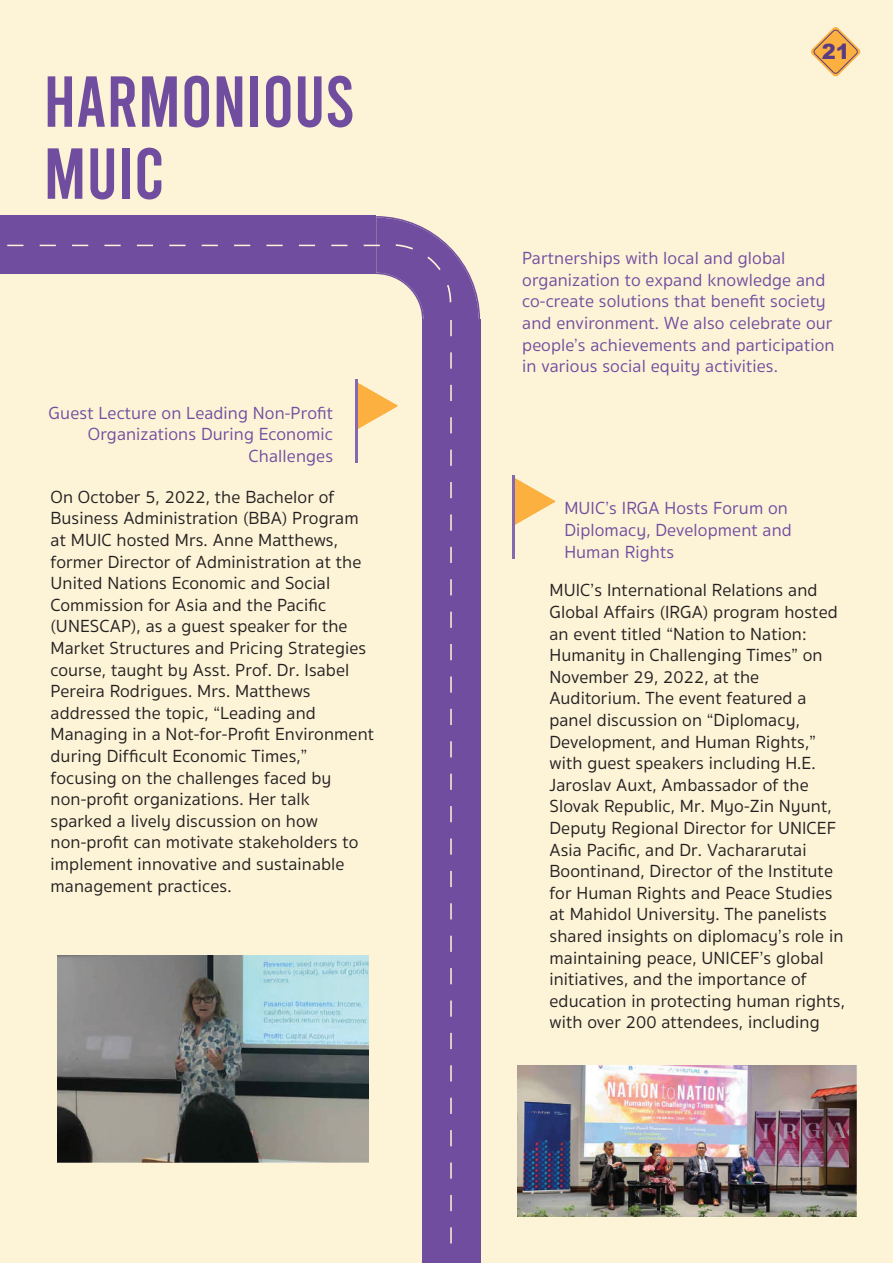
<style>
.page{position:relative;width:893px;height:1263px;background:#fdf3d7}
.page>*{position:absolute;margin:0;border:0;box-sizing:border-box;transform-origin:0 0}
.t1{font:72px/72px "Bebas";color:#704d9f}
.t2{font:900 21px "Arial";color:#5b3c83}
.t3{font:18px/21.6px "Sukhumvit Set Text";letter-spacing:.005em;color:#231f20}
.t4{font:18px/21.6px "Sukhumvit Set Text";letter-spacing:.005em;color:#704d9f}
</style>
<div class="page">
<svg style="left:811px;top:27px;width:50px;height:50px"></svg>
<svg style="left:7px;top:216px;width:473px;height:1039px"></svg>
<hr style="left:355px;top:379px;width:2px;height:84px;background:#8469ae">
<img style="left:518px;top:1065px;width:339px;height:151px">
<svg style="left:515px;top:478px;width:40px;height:47px"></svg>
<hr style="left:512px;top:475px;width:3px;height:83px;background:#8469ae">
<h1 class="t1" style="left:44px;top:66px;width:313px">HARMONIOUS<br>MUIC</h1>
<p class="t2" style="left:822px;top:36px;width:30px">21</p>
<p class="t4" style="left:522px;top:248px;width:314px">Partnerships with local and global organization to expand knowledge and co-create solutions that benefit society and environment. We also celebrate our people’s achievements and participation in various social equity activities.</p>
<p class="t4" style="left:49px;top:403px;width:286px;text-align:right">Guest Lecture on Leading Non-Profit<br>Organizations During Economic<br>Challenges</p>
<p class="t3" style="left:51px;top:486px;width:325px">On October 5, 2022, the Bachelor of Business Administration (BBA) Program at MUIC hosted Mrs. Anne Matthews, former Director of Administration at the United Nations Economic and Social Commission for Asia and the Pacific (UNESCAP), as a guest speaker for the Market Structures and Pricing Strategies course, taught by Asst. Prof. Dr. Isabel Pereira Rodrigues. Mrs. Matthews addressed the topic, “Leading and Managing in a Not-for-Profit Environment during Difficult Economic Times,” focusing on the challenges faced by non-profit organizations. Her talk sparked a lively discussion on how non-profit can motivate stakeholders to implement innovative and sustainable management practices.</p>
<p class="t4" style="left:564px;top:498px;width:229px">MUIC’s IRGA Hosts Forum on<br>Diplomacy, Development and<br>Human Rights</p>
<p class="t3" style="left:549px;top:580px;width:297px">MUIC’s International Relations and Global Affairs (IRGA) program hosted an event titled “Nation to Nation:<br>Humanity in Challenging Times” on November 29, 2022, at the Auditorium. The event featured a panel discussion on “Diplomacy, Development, and Human Rights,” with guest speakers including H.E.<br>Jaroslav Auxt, Ambassador of the Slovak Republic, Mr. Myo-Zin Nyunt, Deputy Regional Director for UNICEF Asia Pacific, and Dr. Vachararutai Boontinand, Director of the Institute for Human Rights and Peace Studies at Mahidol University. The panelists shared insights on diplomacy’s role in maintaining peace, UNICEF’s global initiatives, and the importance of education in protecting human rights, with over 200 attendees, including</p>
</div>
